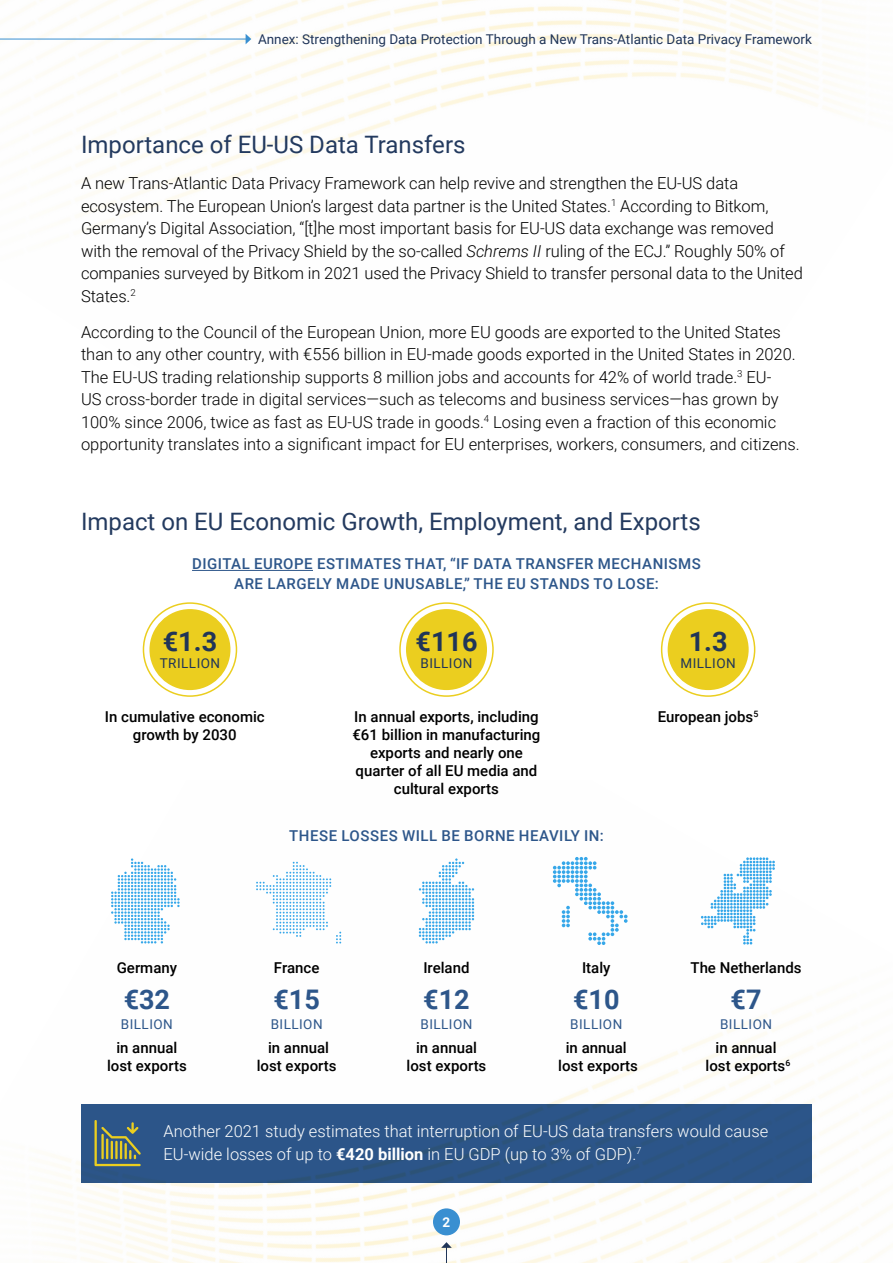
<style>
.page{position:relative;width:893px;height:1263px;background:#fff}
.page>*{position:absolute;margin:0;border:0;box-sizing:border-box;transform-origin:0 0}
.t1{font:700 27px "Roboto";color:#2d568a}
.t2{font:700 27px "Roboto";color:#203558}
.t3{font:24px "Roboto";color:#233a5f}
.t4{font:300 16.5px/22.5px "Roboto";color:#000}
.t5{font:300 16.5px/22.5px "Roboto";color:#fff}
.t6{font:500 15px/18px "Roboto";color:#000;text-align:center}
.t7{font:500 15px/19.5px "Roboto";letter-spacing:.035em;color:#2d568a;text-align:center}
.t8{font:13.5px "Roboto";color:#203558}
.t9{font:13.5px "Roboto";letter-spacing:.035em;color:#2d568a}
.t10{font:13.5px "Roboto";letter-spacing:.035em;color:#203558}
.t11{font:700 13.5px "Roboto";color:#fff}
.s1{font-style:italic}
.s2{font-weight:700}
</style>
<div class="page">
<img style="left:56px;top:861px;width:812px;height:402px">
<img style="left:0;top:0;width:838px;height:223px">
<svg style="left:441px;top:1242px;width:11px;height:21px"></svg>
<div style="left:433px;top:1208px;width:27px;height:27px;background:#398fd1;border-radius:50%"></div>
<hr style="left:0;top:39px;width:246px;height:1px;background:#398fd1">
<svg style="left:246px;top:34px;width:5px;height:10px"></svg>
<svg style="left:701px;top:857px;width:74px;height:87px"></svg>
<svg style="left:553px;top:857px;width:75px;height:88px"></svg>
<svg style="left:419px;top:858px;width:55px;height:85px"></svg>
<svg style="left:256px;top:862px;width:85px;height:81px"></svg>
<svg style="left:111px;top:858px;width:69px;height:85px"></svg>
<div style="left:81px;top:1104px;width:731px;height:78px;background:#2d568a"></div>
<hr style="left:192px;top:570px;width:121px;height:1px;background:#2d568a">
<div style="left:149px;top:609px;width:81px;height:81px;background:#ebce1f;border-radius:50%"></div>
<div style="left:143px;top:602px;width:94px;height:95px;border:2px solid #ebce1f;border-radius:50%"></div>
<div style="left:406px;top:609px;width:81px;height:81px;background:#ebce1f;border-radius:50%"></div>
<div style="left:399px;top:602px;width:95px;height:95px;border:2px solid #ebce1f;border-radius:50%"></div>
<div style="left:668px;top:609px;width:81px;height:81px;background:#ebce1f;border-radius:50%"></div>
<div style="left:661px;top:602px;width:94px;height:95px;border:2px solid #ebce1f;border-radius:50%"></div>
<svg style="left:94px;top:1120px;width:47px;height:46px"></svg>
<p class="t8" style="left:258px;top:30px;width:555px">Annex: Strengthening Data Protection Through a New Trans-Atlantic Data Privacy Framework</p>
<h2 class="t3" style="left:81px;top:128px;width:386px">Importance of EU-US Data Transfers</h2>
<p class="t4" style="left:81px;top:171px;width:723px">A new Trans-Atlantic Data Privacy Framework can help revive and strengthen the EU-US data ecosystem. The European Union’s largest data partner is the United States.<sup>1</sup> According to Bitkom, Germany’s Digital Association, “[t]he most important basis for EU-US data exchange was removed with the removal of the Privacy Shield by the so-called <span class="s1">Schrems II</span> ruling of the ECJ.” Roughly 50% of companies surveyed by Bitkom in 2021 used the Privacy Shield to transfer personal data to the United States.<sup>2</sup></p>
<p class="t4" style="left:81px;top:320px;width:720px">According to the Council of the European Union, more EU goods are exported to the United States than to any other country, with €556 billion in EU-made goods exported in the United States in 2020.<br>The EU-US trading relationship supports 8 million jobs and accounts for 42% of world trade.<sup>3</sup> EU-<br>US cross-border trade in digital services—such as telecoms and business services—has grown by 100% since 2006, twice as fast as EU-US trade in goods.<sup>4</sup> Losing even a fraction of this economic opportunity translates into a significant impact for EU enterprises, workers, consumers, and citizens.</p>
<h2 class="t3" style="left:81px;top:504px;width:621px">Impact on EU Economic Growth, Employment, and Exports</h2>
<p class="t7" style="left:192px;top:554px;width:510px">DIGITAL EUROPE ESTIMATES THAT, “IF DATA TRANSFER MECHANISMS<br>ARE LARGELY MADE UNUSABLE,” THE EU STANDS TO LOSE:</p>
<h1 class="t2" style="left:163px;top:623px;width:56px">€1.3</h1>
<p class="t10" style="left:160px;top:653px;width:62px">TRILLION</p>
<h1 class="t2" style="left:415px;top:623px;width:63px">€116</h1>
<p class="t10" style="left:420px;top:653px;width:54px">BILLION</p>
<h1 class="t2" style="left:689px;top:623px;width:40px">1.3</h1>
<p class="t10" style="left:680px;top:653px;width:57px">MILLION</p>
<p class="t6" style="left:105px;top:707px;width:161px">In cumulative economic growth by 2030</p>
<p class="t6" style="left:352px;top:707px;width:189px">In annual exports, including €61 billion in manufacturing exports and nearly one quarter of all EU media and cultural exports</p>
<p class="t6" style="left:658px;top:707px;width:102px">European jobs<sup>5</sup></p>
<p class="t6" style="left:117px;top:958px;width:62px">Germany</p>
<h1 class="t1" style="left:124px;top:980px;width:48px">€32</h1>
<p class="t9" style="left:121px;top:1014px;width:54px">BILLION</p>
<p class="t6" style="left:107px;top:1038px;width:81px">in annual lost exports</p>
<p class="t7" style="left:289px;top:825px;width:316px">THESE LOSSES WILL BE BORNE HEAVILY IN:</p>
<p class="t6" style="left:274px;top:958px;width:47px">France</p>
<h1 class="t1" style="left:273px;top:980px;width:48px">€15</h1>
<p class="t9" style="left:271px;top:1014px;width:54px">BILLION</p>
<p class="t6" style="left:257px;top:1038px;width:81px">in annual lost exports</p>
<p class="t6" style="left:423px;top:958px;width:48px">Ireland</p>
<h1 class="t1" style="left:423px;top:980px;width:48px">€12</h1>
<p class="t9" style="left:420px;top:1014px;width:54px">BILLION</p>
<p class="t6" style="left:407px;top:1038px;width:81px">in annual lost exports</p>
<p class="t6" style="left:582px;top:958px;width:30px">Italy</p>
<h1 class="t1" style="left:573px;top:980px;width:48px">€10</h1>
<p class="t9" style="left:570px;top:1014px;width:54px">BILLION</p>
<p class="t6" style="left:558px;top:1038px;width:81px">in annual lost exports</p>
<p class="t6" style="left:690px;top:958px;width:113px">The Netherlands</p>
<h1 class="t1" style="left:731px;top:980px;width:32px">€7</h1>
<p class="t9" style="left:720px;top:1014px;width:54px">BILLION</p>
<p class="t6" style="left:706px;top:1038px;width:86px">in annual lost exports<sup>6</sup></p>
<p class="t5" style="left:163px;top:1119px;width:606px">Another 2021 study estimates that interruption of EU-US data transfers would cause<br>EU-wide losses of up to <span class="s2">€420 billion</span> in EU GDP (up to 3% of GDP).<sup>7</sup></p>
<p class="t11" style="left:443px;top:1213px;width:9px">2</p>
</div>
